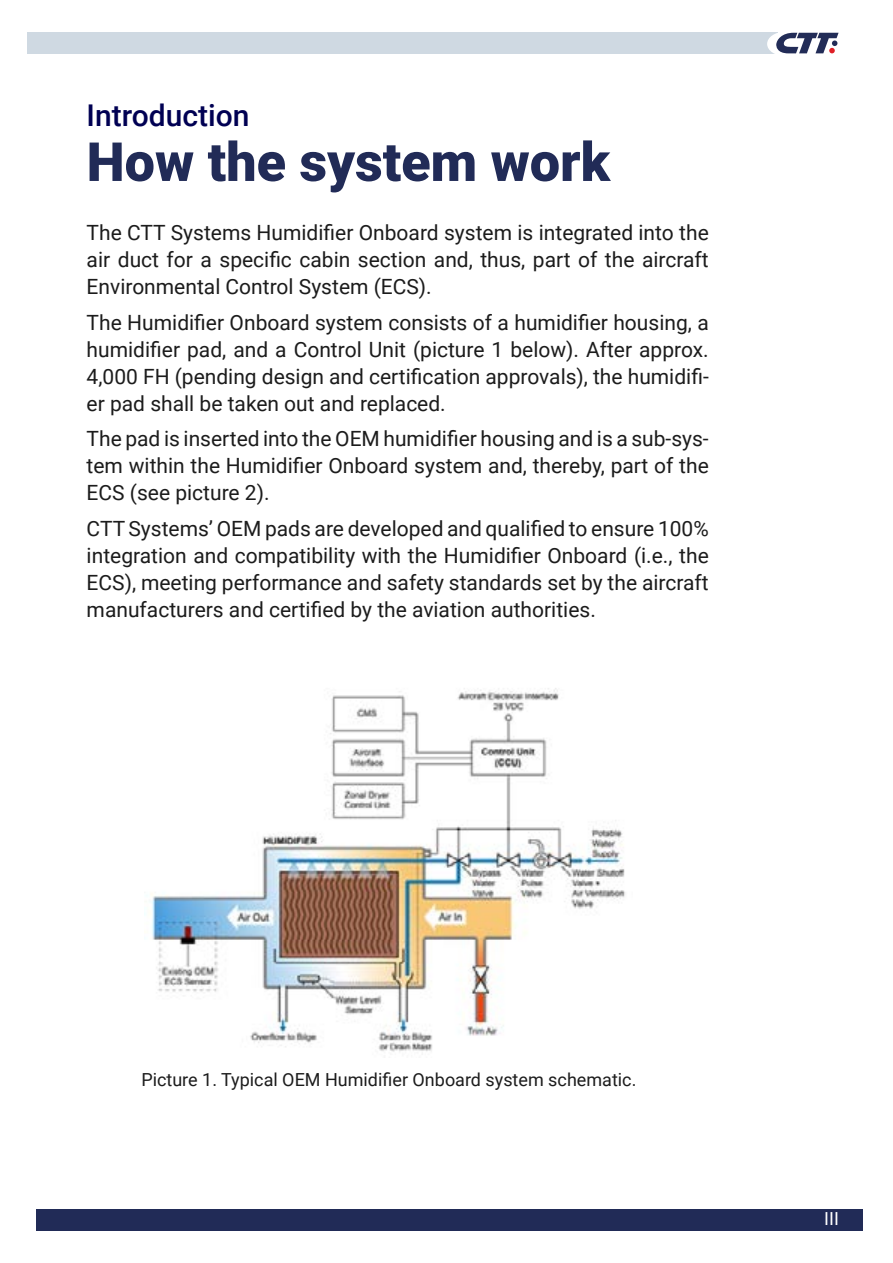
<style>
.page{position:relative;width:893px;height:1263px;background:#fff}
.page>*{position:absolute;margin:0;border:0;box-sizing:border-box;transform-origin:0 0}
.t1{font:900 54px "Roboto";color:#212b57}
.t2{font:500 30px "Roboto";color:#000053}
.t3{font:21px/27px "Roboto";color:#1c1c1c;text-align:justify}
.t4{font:18px "Roboto";color:#1c1c1c}
.t5{font:18px "Roboto";color:#fff}
</style>
<div class="page">
<img style="left:144px;top:688px;width:481px;height:364px">
<div style="left:36px;top:1209px;width:826px;height:21px;background:#212b57"></div>
<div style="left:27px;top:33px;width:751px;height:21px;background:#cfd9e2"></div>
<div style="left:768px;top:33px;width:34px;height:22px;background:#fff;border-radius:50%"></div>
<div style="left:767px;top:32px;width:36px;height:24px;border:2px solid #fff;border-radius:50%"></div>
<svg style="left:776px;top:33px;width:62px;height:20px"></svg>
<h2 class="t2" style="left:87px;top:94px;width:164px">Introduction</h2>
<h1 class="t1" style="left:87px;top:124px;width:525px">How the system work</h1>
<p class="t3" style="left:87px;top:218px;width:624px">The CTT Systems Humidifier Onboard system is integrated into the air duct for a specific cabin section and, thus, part of the aircraft Environmental Control System (ECS).</p>
<p class="t3" style="left:87px;top:308px;width:624px">The Humidifier Onboard system consists of a humidifier housing, a humidifier pad, and a Control Unit (picture 1 below). After approx.<br>4,000 FH (pending design and certification approvals), the humidifi&shy;er pad shall be taken out and replaced.</p>
<p class="t3" style="left:87px;top:425px;width:624px">The pad is inserted into the OEM humidifier housing and is a sub-sys&shy;tem within the Humidifier Onboard system and, thereby, part of the ECS (see picture 2).</p>
<p class="t3" style="left:87px;top:514px;width:624px">CTT Systems’ OEM pads are developed and qualified to ensure 100% integration and compatibility with the Humidifier Onboard (i.e., the ECS), meeting performance and safety standards set by the aircraft manufacturers and certified by the aviation authorities.</p>
<p class="t4" style="left:141px;top:1067px;width:497px">Picture 1. Typical OEM Humidifier Onboard system schematic.</p>
<p class="t5" style="left:824px;top:1206px;width:16px">III</p>
</div>
